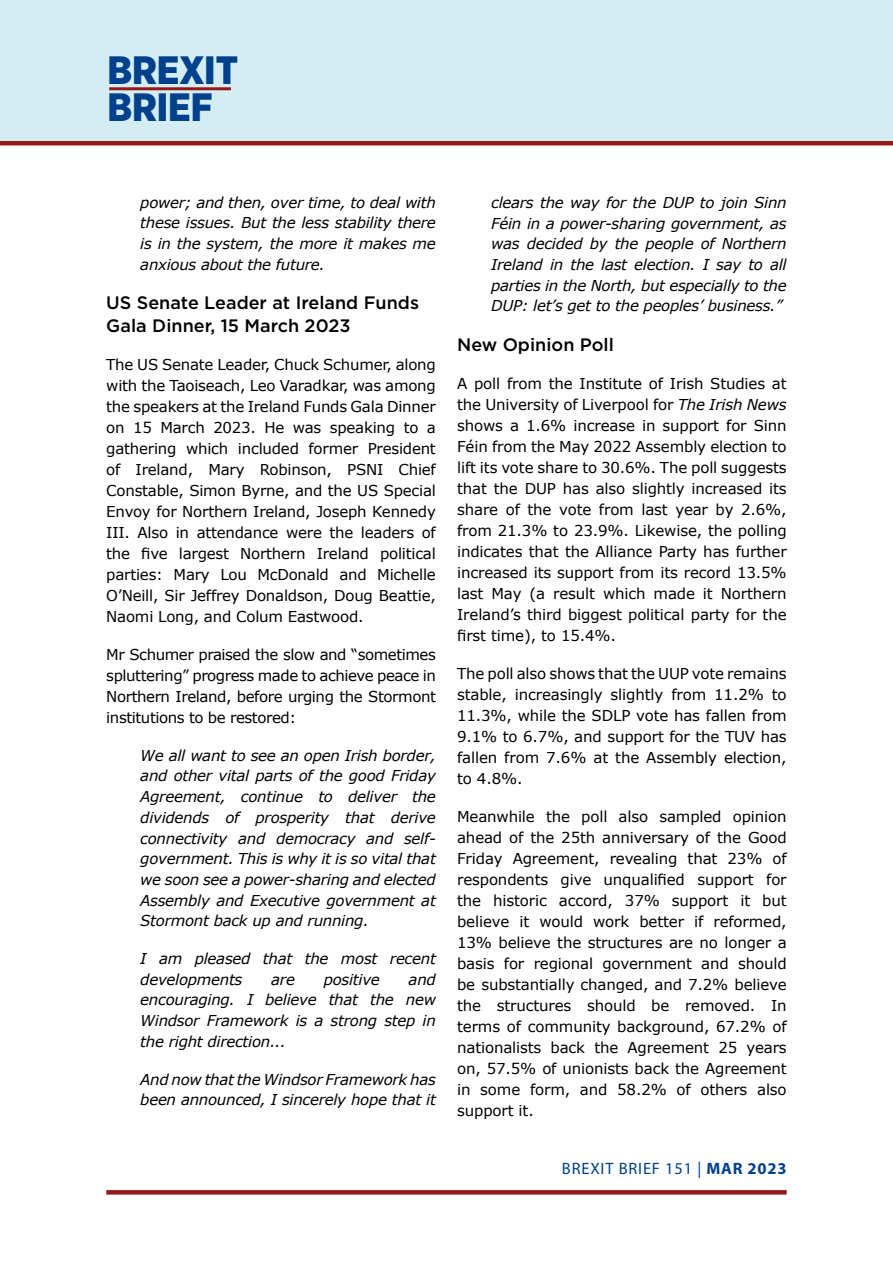
<style>
.page{position:relative;width:893px;height:1263px;background:#fff}
.page>*{position:absolute;margin:0;border:0;box-sizing:border-box;transform-origin:0 0}
.t1{font:900 39.6px/37.5px "Gotham Narrow";color:#00408d}
.t2{font:500 18px/22.5px "Gotham";color:#000}
.t3{font:16.5px "Myriad Pro";letter-spacing:.05em;color:#00408d}
.t4{font:15px/21px "Verdana";letter-spacing:-.01em;color:#000;text-align:justify}
.t5{font:italic 15px/20.7px "Verdana";letter-spacing:-.02em;color:#000;text-align:justify}
.s1{font-style:italic}
.s2{font-weight:700}
</style>
<div class="page">
<div style="left:0;top:0;width:893px;height:142px;background:#d3edf2"></div>
<hr style="left:0;top:141px;width:893px;height:4px;background:#971819">
<hr style="left:109px;top:87px;width:122px;height:3px;background:#971819">
<svg style="left:106px;top:1190px;width:681px;height:4px;fill:#971819"></svg>
<h1 class="t1" style="left:107px;top:51px;width:132px">BREXIT<br>BRIEF</h1>
<p class="t5" style="left:140px;top:192px;width:297px">power; and then, over time, to deal with these issues. But the less stability there is in the system, the more it makes me anxious about the future.</p>
<p class="t2" style="left:106px;top:292px;width:314px">US Senate Leader at Ireland Funds<br>Gala Dinner, 15 March 2023</p>
<p class="t4" style="left:106px;top:354px;width:331px">The US Senate Leader, Chuck Schumer, along with the Taoiseach, Leo Varadkar, was among the speakers at the Ireland Funds Gala Dinner on 15 March 2023. He was speaking to a gathering which included former President of Ireland, Mary Robinson, PSNI Chief Constable, Simon Byrne, and the US Special Envoy for Northern Ireland, Joseph Kennedy III. Also in attendance were the leaders of the five largest Northern Ireland political parties: Mary Lou McDonald and Michelle O’Neill, Sir Jeffrey Donaldson, Doug Beattie, Naomi Long, and Colum Eastwood.</p>
<p class="t4" style="left:106px;top:644px;width:331px">Mr Schumer praised the slow and “sometimes spluttering” progress made to achieve peace in Northern Ireland, before urging the Stormont institutions to be restored:</p>
<p class="t5" style="left:140px;top:745px;width:297px">We all want to see an open Irish border, and other vital parts of the good Friday Agreement, continue to deliver the dividends of prosperity that derive connectivity and democracy and self&shy;government. This is why it is so vital that we soon see a power-sharing and elected Assembly and Executive government at Stormont back up and running.</p>
<p class="t5" style="left:140px;top:948px;width:297px">I am pleased that the most recent developments</p>
<p class="t5" style="left:140px;top:969px;width:297px;text-indent:268px">and encouraging. I believe that the new Windsor Framework is a strong step in the right direction...</p>
<p class="t5" style="left:140px;top:1069px;width:297px">And now that the Windsor Framework has been announced, I sincerely hope that it</p>
<p class="t5" style="left:271px;top:969px;width:25px">are</p>
<p class="t5" style="left:324px;top:969px;width:58px">positive</p>
<p class="t5" style="left:491px;top:192px;width:297px">clears the way for the DUP to join Sinn Féin in a power-sharing government, as was decided by the people of Northern Ireland in the last election. I say to all parties in the North, but especially to the DUP: let’s get to the peoples’ business.”</p>
<p class="t2" style="left:457px;top:333px;width:158px">New Opinion Poll</p>
<p class="t4" style="left:457px;top:373px;width:331px">A poll from the Institute of Irish Studies at the University of Liverpool for <span class="s1">The Irish News </span>shows a 1.6% increase in support for Sinn Féin from the May 2022 Assembly election to lift its vote share to 30.6%. The poll suggests that the DUP has also slightly increased its share of the vote from last year by 2.6%, from 21.3% to 23.9%. Likewise, the polling indicates that the Alliance Party has further increased its support from its record 13.5% last May (a result which made it Northern Ireland’s third biggest political party for the first time), to 15.4%.</p>
<p class="t4" style="left:457px;top:663px;width:331px">The poll also shows that the UUP vote remains stable, increasingly slightly from 11.2% to 11.3%, while the SDLP vote has fallen from 9.1% to 6.7%, and support for the TUV has fallen from 7.6% at the Assembly election, to 4.8%.</p>
<p class="t4" style="left:457px;top:806px;width:331px">Meanwhile the poll also sampled opinion ahead of the 25th anniversary of the Good Friday Agreement, revealing that 23% of respondents give unqualified support for the historic accord, 37% support it but believe it would work better if reformed, 13% believe the structures are no longer a basis for regional government and should be substantially changed, and 7.2% believe the structures should be removed. In terms of community background, 67.2% of nationalists back the Agreement 25 years on, 57.5% of unionists back the Agreement in some form, and 58.2% of others also support it.</p>
<p class="t3" style="left:562px;top:1158px;width:226px">BREXIT BRIEF 151 | <span class="s2">MAR 2023</span></p>
</div>
